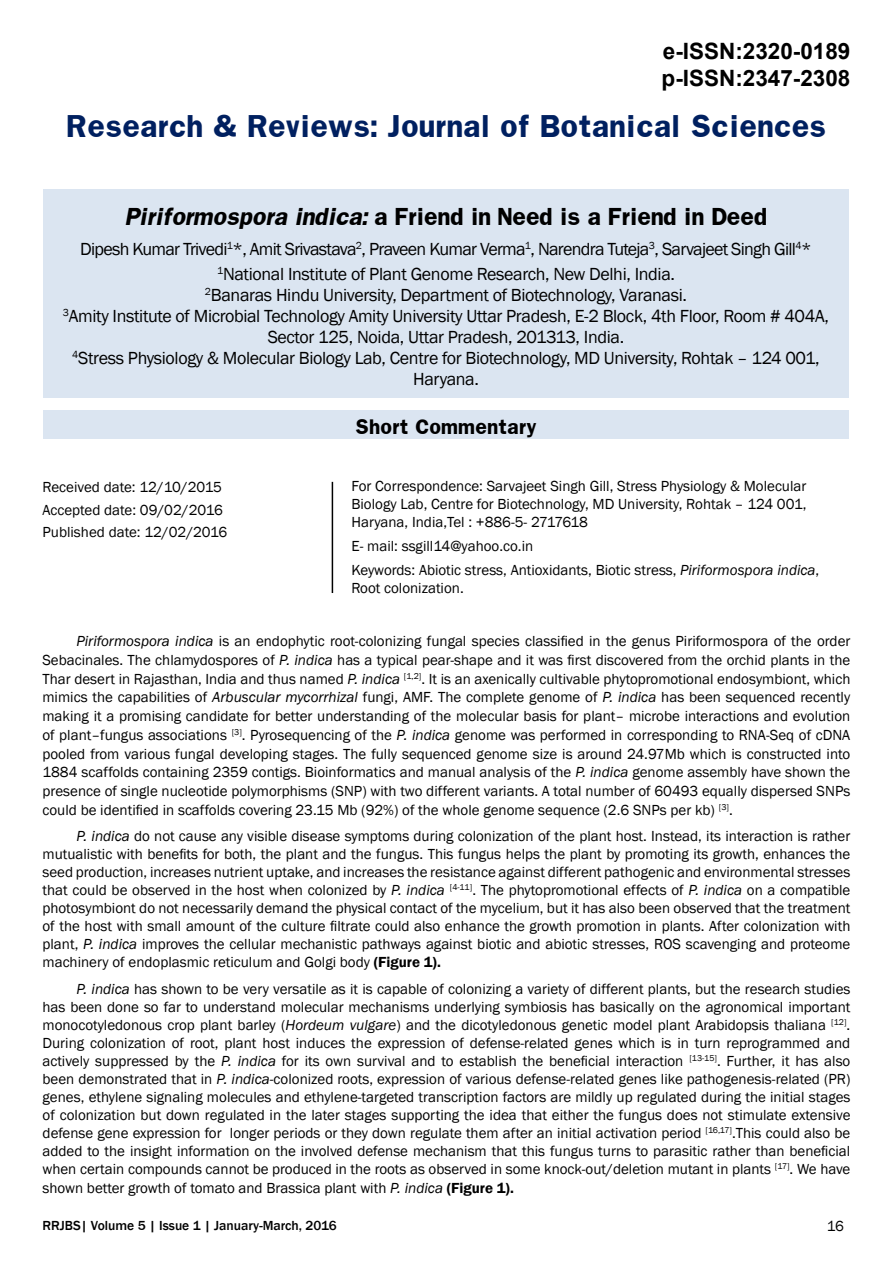
<style>
.page{position:relative;width:893px;height:1263px;background:#fff}
.page>*{position:absolute;margin:0;border:0;box-sizing:border-box;transform-origin:0 0}
.t1{font:700 27px "Franklin";color:#002060}
.t2{font:700 22.5px/27px "Arial";color:#000}
.t3{font:700 21px "Franklin";letter-spacing:-.02em;color:#000}
.t4{font:18px/21px "Franklin Gothic";letter-spacing:-.02em;color:#000;text-align:center}
.t5{font:18px/25.3px "Franklin Gothic";letter-spacing:-.04em;color:#000;text-align:center}
.t6{font:700 18px "Franklin";color:#000}
.t7{font:15px/18px "Franklin Gothic";color:#000;text-align:justify}
.t8{font:500 13.5px "Franklin Gothic";color:#000}
.s1{font-style:italic}
.s2{font-weight:600}
</style>
<div class="page">
<div style="left:43px;top:189px;width:806px;height:209px;background:#dbe5f1"></div>
<div style="left:43px;top:410px;width:806px;height:29px;background:#dbe5f1"></div>
<hr style="left:332px;top:482px;width:1px;height:111px;background:#000">
<h2 class="t2" style="left:662px;top:38px;width:190px">e-ISSN:2320-0189 p-ISSN:2347-2308</h2>
<h1 class="t1" style="left:67px;top:108px;width:761px">Research &amp; Reviews: Journal of Botanical Sciences</h1>
<h3 class="t3" style="left:124px;top:202px;width:645px"><span class="s1">Piriformospora indica:</span> a Friend in Need is a Friend in Deed</h3>
<p class="t5" style="left:80px;top:236px;width:733px">Dipesh Kumar Trivedi<sup>1</sup>*, Amit Srivastava<sup>2</sup>, Praveen Kumar Verma<sup>1</sup>, Narendra Tuteja<sup>3</sup>, Sarvajeet Singh Gill<sup>4</sup>*<br><sup>1</sup>National Institute of Plant Genome Research, New Delhi, India.</p>
<p class="t4" style="left:63px;top:285px;width:768px"><sup>2</sup>Banaras Hindu University, Department of Biotechnology, Varanasi.<br><sup>3</sup>Amity Institute of Microbial Technology Amity University Uttar Pradesh, E-2 Block, 4th Floor, Room # 404A, Sector 125, Noida, Uttar Pradesh, 201313, India.<br><sup>4</sup>Stress Physiology &amp; Molecular Biology Lab, Centre for Biotechnology, MD University, Rohtak – 124 001, Haryana.</p>
<p class="t6" style="left:355px;top:415px;width:183px">Short Commentary</p>
<p class="t7" style="left:43px;top:476px;width:186px;line-height:22.5px;text-align:left">Received date: 12/10/2015<br>Accepted date: 09/02/2016<br>Published date: 12/02/2016</p>
<p class="t7" style="left:351px;top:477px;width:456px">For Correspondence: Sarvajeet Singh Gill, Stress Physiology &amp; Molecular Biology Lab, Centre for Biotechnology, MD University, Rohtak – 124 001, Haryana, India,Tel : +886-5- 2717618</p>
<p class="t7" style="left:351px;top:534px;width:469px;line-height:24px">E- mail: ssgill14@yahoo.co.in<br>Keywords: Abiotic stress, Antioxidants, Biotic stress, <span class="s1">Piriformospora indica</span>,</p>
<p class="t7" style="left:351px;top:579px;width:114px">Root colonization.</p>
<p class="t7" style="left:42px;top:632px;width:810px;line-height:18.8px;text-indent:34px"><span class="s1">Piriformospora indica</span> is an endophytic root-colonizing fungal species classified in the genus Piriformospora of the order Sebacinales. The chlamydospores of <span class="s1">P. indica</span> has a typical pear-shape and it was first discovered from the orchid plants in the Thar desert in Rajasthan, India and thus named <span class="s1">P. indica</span> <sup>[1,2]</sup>. It is an axenically cultivable phytopromotional endosymbiont, which mimics the capabilities of <span class="s1">Arbuscular mycorrhizal</span> fungi, AMF. The complete genome of <span class="s1">P. indica</span> has been sequenced recently making it a promising candidate for better understanding of the molecular basis for plant– microbe interactions and evolution of plant–fungus associations <sup>[3]</sup>. Pyrosequencing of the <span class="s1">P. indica</span> genome was performed in corresponding to RNA-Seq of cDNA pooled from various fungal developing stages. The fully sequenced genome size is around 24.97Mb which is constructed into 1884 scaffolds containing 2359 contigs. Bioinformatics and manual analysis of the <span class="s1">P. indica</span> genome assembly have shown the presence of single nucleotide polymorphisms (SNP) with two different variants. A total number of 60493 equally dispersed SNPs could be identified in scaffolds covering 23.15 Mb (92%) of the whole genome sequence (2.6 SNPs per kb) <sup>[3]</sup>.</p>
<p class="t7" style="left:42px;top:828px;width:809px;text-indent:34px"><span class="s1">P. indica</span> do not cause any visible disease symptoms during colonization of the plant host. Instead, its interaction is rather mutualistic with benefits for both, the plant and the fungus. This fungus helps the plant by promoting its growth, enhances the seed production, increases nutrient uptake, and increases the resistance against different pathogenic and environmental stresses that could be observed in the host when colonized by <span class="s1">P. indica</span> <sup>[4-11]</sup>. The phytopromotional effects of <span class="s1">P. indica</span> on a compatible photosymbiont do not necessarily demand the physical contact of the mycelium, but it has also been observed that the treatment of the host with small amount of the culture filtrate could also enhance the growth promotion in plants. After colonization with plant, <span class="s1">P. indica</span> improves the cellular mechanistic pathways against biotic and abiotic stresses, ROS scavenging and proteome machinery of endoplasmic reticulum and Golgi body <span class="s2">(Figure 1).</span></p>
<p class="t7" style="left:42px;top:980px;width:810px;text-indent:34px"><span class="s1">P. indica</span> has shown to be very versatile as it is capable of colonizing a variety of different plants, but the research studies has been done so far to understand molecular mechanisms underlying symbiosis has basically on the agronomical important monocotyledonous crop plant barley (<span class="s1">Hordeum vulgare</span>) and the dicotyledonous genetic model plant Arabidopsis thaliana <sup>[12]</sup>.<br>During colonization of root, plant host induces the expression of defense-related genes which is in turn reprogrammed and actively suppressed by the <span class="s1">P. indica</span> for its own survival and to establish the beneficial interaction <sup>[13-15]</sup>. Further, it has also been demonstrated that in <span class="s1">P. indica</span>-colonized roots, expression of various defense-related genes like pathogenesis-related (PR) genes, ethylene signaling molecules and ethylene-targeted transcription factors are mildly up regulated during the initial stages of colonization but down regulated in the later stages supporting the idea that either the fungus does not stimulate extensive defense gene expression for longer periods or they down regulate them after an initial activation period <sup>[16,17]</sup>.This could also be added to the insight information on the involved defense mechanism that this fungus turns to parasitic rather than beneficial when certain compounds cannot be produced in the roots as observed in some knock-out/deletion mutant in plants <sup>[17]</sup>. We have shown better growth of tomato and Brassica plant with <span class="s1">P. indica</span> <span class="s2">(Figure 1).</span></p>
<p class="t8" style="left:43px;top:1217px;width:296px">RRJBS| Volume 5 | Issue 1 | January-March, 2016</p>
<p class="t7" style="left:827px;top:1217px;width:19px">16</p>
</div>
